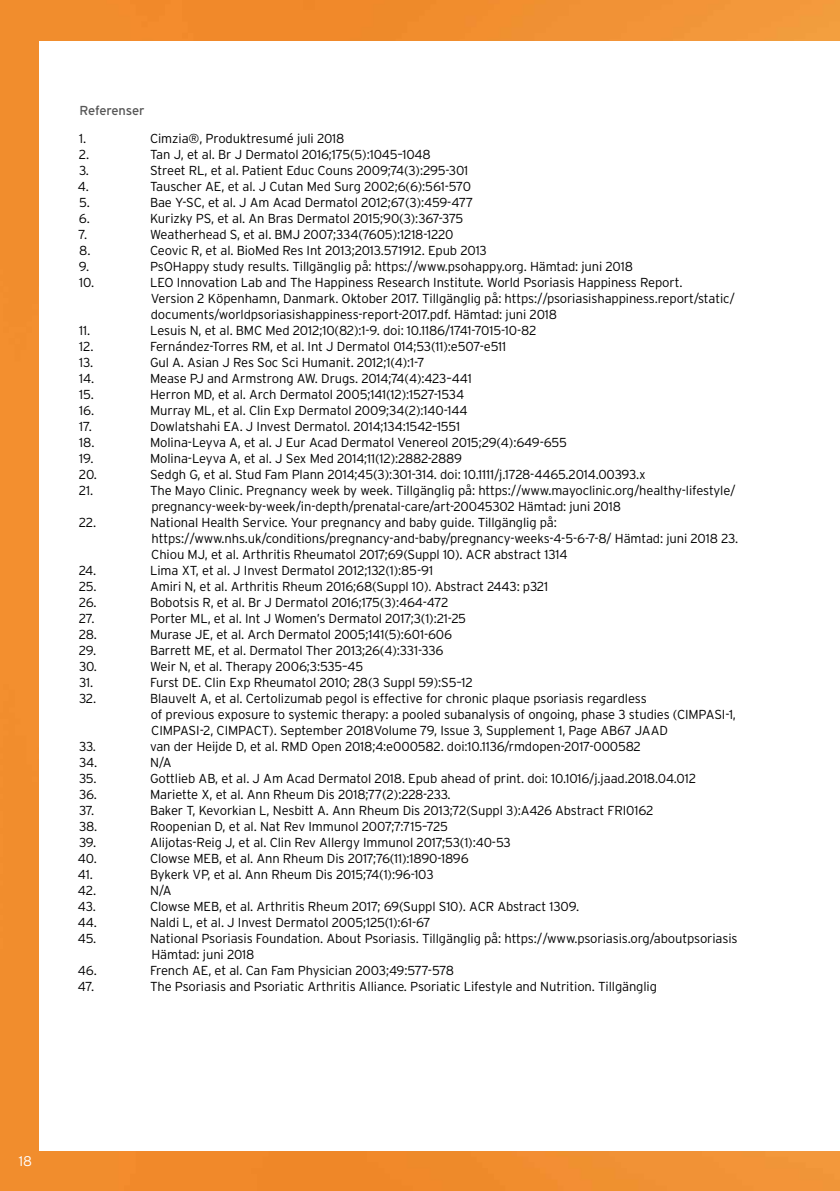
<style>
.page{position:relative;width:840px;height:1191px;background:#fff}
.page>*{position:absolute;margin:0;border:0;box-sizing:border-box;transform-origin:0 0}
.t1{font:300 14px "Interstate";color:#fff}
.t2{font:300 13px/16px "Interstate";letter-spacing:-.01em;color:#000}
.t3{font:13px "Interstate";letter-spacing:-.015em;color:#565656}
</style>
<div class="page">
<img style="left:0;top:0;width:839px;height:1191px">
<div style="left:39px;top:41px;width:800px;height:1109px;background:#fff"></div>
<p class="t3" style="left:79px;top:103px;width:67px">Referenser</p>
<p class="t2" style="left:79px;top:130px;width:9px">1.</p>
<p class="t2" style="left:150px;top:130px;width:196px">Cimzia®, Produktresumé juli 2018</p>
<p class="t2" style="left:79px;top:146px;width:12px">2.</p>
<p class="t2" style="left:150px;top:146px;width:282px">Tan J, et al. Br J Dermatol 2016;175(5):1045–1048</p>
<p class="t2" style="left:79px;top:162px;width:12px">3.</p>
<p class="t2" style="left:150px;top:162px;width:319px">Street RL, et al. Patient Educ Couns 2009;74(3):295-301</p>
<p class="t2" style="left:78px;top:178px;width:12px">4.</p>
<p class="t2" style="left:150px;top:178px;width:322px">Tauscher AE, et al. J Cutan Med Surg 2002;6(6):561-570</p>
<p class="t2" style="left:79px;top:194px;width:12px">5.</p>
<p class="t2" style="left:150px;top:194px;width:324px">Bae Y-SC, et al. J Am Acad Dermatol 2012;67(3):459-477</p>
<p class="t2" style="left:79px;top:210px;width:12px">6.</p>
<p class="t2" style="left:150px;top:210px;width:314px">Kurizky PS, et al. An Bras Dermatol 2015;90(3):367-375</p>
<p class="t2" style="left:79px;top:226px;width:10px">7.</p>
<p class="t2" style="left:150px;top:226px;width:305px">Weatherhead S, et al. BMJ 2007;334(7605):1218-1220</p>
<p class="t2" style="left:79px;top:242px;width:13px">8.</p>
<p class="t2" style="left:150px;top:242px;width:338px">Ceovic R, et al. BioMed Res Int 2013;2013.571912. Epub 2013</p>
<p class="t2" style="left:79px;top:258px;width:12px">9.</p>
<p class="t2" style="left:150px;top:258px;width:484px">PsOHappy study results. Tillgänglig på: https://www.psohappy.org. Hämtad: juni 2018</p>
<p class="t2" style="left:79px;top:274px;width:16px">10.</p>
<p class="t2" style="left:150px;top:274px;width:586px">LEO Innovation Lab and The Happiness Research Institute. World Psoriasis Happiness Report.<br>Version 2 Köpenhamn, Danmark. Oktober 2017. Tillgänglig på: https://psoriasishappiness.report/static/ documents/worldpsoriasishappiness-report-2017.pdf. Hämtad: juni 2018</p>
<p class="t2" style="left:79px;top:322px;width:12px">11.</p>
<p class="t2" style="left:150px;top:322px;width:387px">Lesuis N, et al. BMC Med 2012;10(82):1-9. doi: 10.1186/1741-7015-10-82</p>
<p class="t2" style="left:79px;top:338px;width:16px">12.</p>
<p class="t2" style="left:150px;top:338px;width:357px">Fernández-Torres RM, et al. Int J Dermatol 014;53(11):e507-e511</p>
<p class="t2" style="left:79px;top:354px;width:16px">13.</p>
<p class="t2" style="left:150px;top:354px;width:276px">Gul A. Asian J Res Soc Sci Humanit. 2012;1(4):1-7</p>
<p class="t2" style="left:79px;top:370px;width:16px">14.</p>
<p class="t2" style="left:150px;top:370px;width:323px">Mease PJ and Armstrong AW. Drugs. 2014;74(4):423–441</p>
<p class="t2" style="left:79px;top:386px;width:16px">15.</p>
<p class="t2" style="left:150px;top:386px;width:315px">Herron MD, et al. Arch Dermatol 2005;141(12):1527-1534</p>
<p class="t2" style="left:79px;top:402px;width:16px">16.</p>
<p class="t2" style="left:150px;top:402px;width:319px">Murray ML, et al. Clin Exp Dermatol 2009;34(2):140-144</p>
<p class="t2" style="left:79px;top:418px;width:14px">17.</p>
<p class="t2" style="left:150px;top:418px;width:311px">Dowlatshahi EA. J Invest Dermatol. 2014;134:1542–1551</p>
<p class="t2" style="left:79px;top:434px;width:17px">18.</p>
<p class="t2" style="left:150px;top:434px;width:418px">Molina-Leyva A, et al. J Eur Acad Dermatol Venereol 2015;29(4):649-655</p>
<p class="t2" style="left:79px;top:450px;width:16px">19.</p>
<p class="t2" style="left:150px;top:450px;width:313px">Molina-Leyva A, et al. J Sex Med 2014;11(12):2882-2889</p>
<p class="t2" style="left:79px;top:466px;width:20px">20.</p>
<p class="t2" style="left:150px;top:466px;width:497px">Sedgh G, et al. Stud Fam Plann 2014;45(3):301-314. doi: 10.1111/j.1728-4465.2014.00393.x</p>
<p class="t2" style="left:79px;top:482px;width:16px">21.</p>
<p class="t2" style="left:150px;top:482px;width:586px">The Mayo Clinic. Pregnancy week by week. Tillgänglig på: https://www.mayoclinic.org/healthy-lifestyle/ pregnancy-week-by-week/in-depth/prenatal-care/art-20045302 Hämtad: juni 2018</p>
<p class="t2" style="left:79px;top:514px;width:19px">22.</p>
<p class="t2" style="left:150px;top:514px;width:589px">National Health Service. Your pregnancy and baby guide. Tillgänglig på: https://www.nhs.uk/conditions/pregnancy-and-baby/pregnancy-weeks-4-5-6-7-8/ Hämtad: juni 2018 23.<br>Chiou MJ, et al. Arthritis Rheumatol 2017;69(Suppl 10). ACR abstract 1314</p>
<p class="t2" style="left:79px;top:562px;width:19px">24.</p>
<p class="t2" style="left:150px;top:562px;width:284px">Lima XT, et al. J Invest Dermatol 2012;132(1):85-91</p>
<p class="t2" style="left:79px;top:578px;width:19px">25.</p>
<p class="t2" style="left:150px;top:578px;width:399px">Amiri N, et al. Arthritis Rheum 2016;68(Suppl 10). Abstract 2443: p321</p>
<p class="t2" style="left:79px;top:594px;width:19px">26.</p>
<p class="t2" style="left:150px;top:594px;width:299px">Bobotsis R, et al. Br J Dermatol 2016;175(3):464-472</p>
<p class="t2" style="left:79px;top:610px;width:17px">27.</p>
<p class="t2" style="left:150px;top:610px;width:317px">Porter ML, et al. Int J Women’s Dermatol 2017;3(1):21-25</p>
<p class="t2" style="left:79px;top:626px;width:20px">28.</p>
<p class="t2" style="left:150px;top:626px;width:303px">Murase JE, et al. Arch Dermatol 2005;141(5):601-606</p>
<p class="t2" style="left:79px;top:642px;width:19px">29.</p>
<p class="t2" style="left:150px;top:642px;width:294px">Barrett ME, et al. Dermatol Ther 2013;26(4):331-336</p>
<p class="t2" style="left:79px;top:658px;width:20px">30.</p>
<p class="t2" style="left:150px;top:658px;width:214px">Weir N, et al. Therapy 2006;3:535–45</p>
<p class="t2" style="left:79px;top:674px;width:16px">31.</p>
<p class="t2" style="left:150px;top:674px;width:324px">Furst DE. Clin Exp Rheumatol 2010; 28(3 Suppl 59):S5–12</p>
<p class="t2" style="left:79px;top:690px;width:19px">32.</p>
<p class="t2" style="left:150px;top:690px;width:587px">Blauvelt A, et al. Certolizumab pegol is effective for chronic plaque psoriasis regardless<br>of previous exposure to systemic therapy: a pooled subanalysis of ongoing, phase 3 studies (CIMPASI-1,<br>CIMPASI-2, CIMPACT). September 2018Volume 79, Issue 3, Supplement 1, Page AB67 JAAD</p>
<p class="t2" style="left:79px;top:738px;width:19px">33.</p>
<p class="t2" style="left:150px;top:738px;width:492px">van der Heijde D, et al. RMD Open 2018;4:e000582. doi:10.1136/rmdopen-2017-000582</p>
<p class="t2" style="left:79px;top:754px;width:20px">34.</p>
<p class="t2" style="left:150px;top:754px;width:23px">N/A</p>
<p class="t2" style="left:79px;top:770px;width:19px">35.</p>
<p class="t2" style="left:150px;top:770px;width:547px">Gottlieb AB, et al. J Am Acad Dermatol 2018. Epub ahead of print. doi: 10.1016/j.jaad.2018.04.012</p>
<p class="t2" style="left:79px;top:786px;width:19px">36.</p>
<p class="t2" style="left:150px;top:786px;width:302px">Mariette X, et al. Ann Rheum Dis 2018;77(2):228-233.</p>
<p class="t2" style="left:79px;top:802px;width:17px">37.</p>
<p class="t2" style="left:150px;top:802px;width:504px">Baker T, Kevorkian L, Nesbitt A. Ann Rheum Dis 2013;72(Suppl 3):A426 Abstract FRI0162</p>
<p class="t2" style="left:79px;top:818px;width:20px">38.</p>
<p class="t2" style="left:150px;top:818px;width:299px">Roopenian D, et al. Nat Rev Immunol 2007;7:715–725</p>
<p class="t2" style="left:79px;top:834px;width:19px">39.</p>
<p class="t2" style="left:150px;top:834px;width:362px">Alijotas-Reig J, et al. Clin Rev Allergy Immunol 2017;53(1):40-53</p>
<p class="t2" style="left:78px;top:850px;width:21px">40.</p>
<p class="t2" style="left:150px;top:850px;width:320px">Clowse MEB, et al. Ann Rheum Dis 2017;76(11):1890-1896</p>
<p class="t2" style="left:78px;top:866px;width:16px">41.</p>
<p class="t2" style="left:150px;top:866px;width:285px">Bykerk VP, et al. Ann Rheum Dis 2015;74(1):96-103</p>
<p class="t2" style="left:78px;top:882px;width:20px">42.</p>
<p class="t2" style="left:150px;top:882px;width:23px">N/A</p>
<p class="t2" style="left:78px;top:898px;width:20px">43.</p>
<p class="t2" style="left:150px;top:898px;width:430px">Clowse MEB, et al. Arthritis Rheum 2017; 69(Suppl S10). ACR Abstract 1309.</p>
<p class="t2" style="left:78px;top:914px;width:20px">44.</p>
<p class="t2" style="left:150px;top:914px;width:282px">Naldi L, et al. J Invest Dermatol 2005;125(1):61-67</p>
<p class="t2" style="left:78px;top:930px;width:20px">45.</p>
<p class="t2" style="left:150px;top:930px;width:588px">National Psoriasis Foundation. About Psoriasis. Tillgänglig på: https://www.psoriasis.org/aboutpsoriasis<br>Hämtad: juni 2018</p>
<p class="t2" style="left:78px;top:962px;width:20px">46.</p>
<p class="t2" style="left:150px;top:962px;width:305px">French AE, et al. Can Fam Physician 2003;49:577-578</p>
<p class="t2" style="left:78px;top:978px;width:18px">47.</p>
<p class="t2" style="left:150px;top:978px;width:508px">The Psoriasis and Psoriatic Arthritis Alliance. Psoriatic Lifestyle and Nutrition. Tillgänglig</p>
<p class="t1" style="left:19px;top:1152px;width:15px">18</p>
</div>
